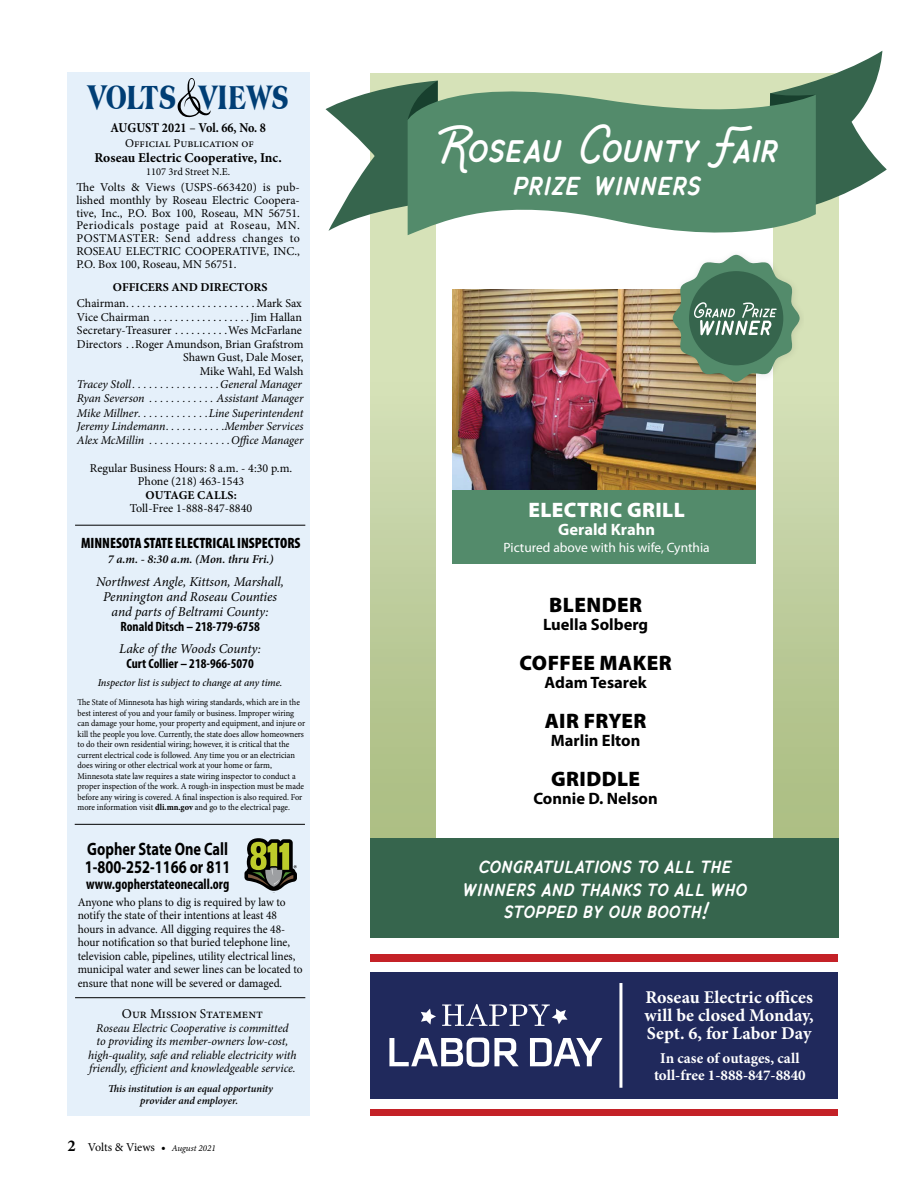
<style>
.page{position:relative;width:918px;height:1188px;background:#fff}
.page>*{position:absolute;margin:0;border:0;box-sizing:border-box;transform-origin:0 0}
.t1{font:45px "Chippewa Falls";color:#fff}
.t2{font:37.5px "Chippewa Falls";color:#fff}
.t3{font:800 condensed 36px "Americana BT";letter-spacing:-.01em;color:#003e75;scale:.89 1}
.t4{font:800 condensed 35.55px "Americana BT";letter-spacing:.03em;color:#003e75;scale:.89 1}
.t5{font:25.5px/22.5px "Chippewa Falls";color:#fff;text-align:center}
.t6{font:900 21px "Myriad Pro";letter-spacing:.02em;color:#000}
.t7{font:900 21px "Myriad Pro";letter-spacing:.02em;color:#fff}
.t8{font:700 18px/18px "Minion Pro";letter-spacing:.005em;color:#fff;text-align:justify}
.t9{font:700 18px/18px "Myriad Pro";color:#000;scale:.8 1}
.t10{font:700 16.5px "Myriad Pro";color:#000}
.t11{font:700 16.5px "Myriad Pro";color:#fff}
.t12{font:700 15px/16.5px "Minion Pro";color:#fff;text-align:center}
.t13{font:900 condensed 15px "Myriad Pro";color:#000}
.t14{font:700 condensed 15px "Myriad Pro";color:#000;scale:.93 1}
.t15{font:italic 13.5px/15px "Minion Pro";letter-spacing:-.01em;color:#000;text-align:center}
.t16{font:700 condensed 13.5px "Myriad Pro";color:#000}
.t17{font:13.5px "Myriad Pro";color:#fff}
.t18{font:700 13.5px "Minion Pro";color:#000}
.t19{font:700 13.5px "Minion Pro";color:#000;scale:.9 1}
.t20{font:13.5px "Minion Pro";color:#000}
.t21{font:12px/12.8px "Minion Pro";color:#000;text-align:justify}
.t22{font:italic 12px/13.5px "Minion Pro";letter-spacing:-.005em;color:#000}
.t23{font:12px/13.5px "Minion Pro";color:#000;scale:.95 1}
.t24{font:700 12px "Minion Pro";color:#000}
.t25{font:italic 600 12px "Minion Pro";color:#000}
.t26{font:italic 600 10.5px/12px "Minion Pro";letter-spacing:-.005em;color:#000;text-align:center}
.t27{font:italic 500 10.5px "Minion Pro";letter-spacing:-.01em;color:#000}
.t28{font:10.5px "Minion Pro";color:#000}
.t29{font:9px/10.5px "Minion Pro";letter-spacing:-.005em;color:#000;scale:.93 1}
.s1{font-weight:400}
.s2{font-weight:700}
.s3{font-weight:700;font-size:16.5px}
.s4{font-style:italic;font-size:9px}
</style>
<div class="page">
<svg style="left:370px;top:73px;width:468px;height:765px;background:#c2d1a1"></svg>
<svg style="left:326px;top:81px;width:82px;height:150px"></svg>
<svg style="left:816px;top:51px;width:71px;height:163px"></svg>
<div style="left:436px;top:142px;width:336px;height:696px;background:#fff"></div>
<svg style="left:408px;top:73px;width:408px;height:178px;background:#7fa88b"></svg>
<div style="left:370px;top:838px;width:468px;height:100px;background:#36654d"></div>
<div style="left:68px;top:72px;width:242px;height:1044px;background:#e5f0fa"></div>
<hr style="left:75px;top:525px;width:230px;height:1px;background:#000">
<hr style="left:75px;top:824px;width:230px;height:1px;background:#000">
<hr style="left:75px;top:997px;width:230px;height:1px;background:#000">
<svg style="left:244px;top:838px;width:53px;height:53px"></svg>
<img style="left:452px;top:289px;width:304px;height:202px">
<img style="left:669px;top:252px;width:134px;height:133px">
<svg style="left:673px;top:255px;width:127px;height:127px;background:#76977c"></svg>
<div style="left:452px;top:491px;width:304px;height:73px;background:#538b6b"></div>
<div style="left:370px;top:971px;width:468px;height:133px;background:#20295c"></div>
<svg style="left:421px;top:1009px;width:15px;height:16px"></svg>
<svg style="left:442px;top:1004px;width:126px;height:22px"></svg>
<svg style="left:389px;top:1038px;width:130px;height:29px"></svg>
<svg style="left:530px;top:1038px;width:73px;height:28px"></svg>
<hr style="left:619px;top:983px;width:3px;height:105px;background:#fff">
<div style="left:370px;top:1100px;width:468px;height:10px;background:#fff"></div>
<div style="left:370px;top:1109px;width:468px;height:7px;background:#c42127"></div>
<div style="left:370px;top:954px;width:468px;height:8px;background:#c42127"></div>
<h3 class="t3" style="left:88px;top:74px;width:101px">VOLTS</h3>
<h3 class="t4" style="left:199px;top:75px;width:102px">VIEWS</h3>
<h3 class="t19" style="left:110px;top:118px;width:174px">AUGUST 2021 <span class="s1">–</span> Vol. 66, No. 8</h3>
<h3 class="t21" style="left:125px;top:137px;width:130px">Official Publication of</h3>
<h3 class="t18" style="left:94px;top:148px;width:189px">Roseau Electric Cooperative, Inc.</h3>
<p class="t28" style="left:146px;top:165px;width:86px">1107 3rd Street N.E.</p>
<p class="t21" style="left:76px;top:181px;width:225px">The Volts &amp; Views (USPS-663420) is pub&shy;lished monthly by Roseau Electric Coopera&shy;tive, Inc., P.O. Box 100, Roseau, MN 56751.<br>Periodicals postage paid at Roseau, MN.<br>POSTMASTER: Send address changes to ROSEAU ELECTRIC COOPERATIVE, INC., P.O. Box 100, Roseau, MN 56751.</p>
<h3 class="t24" style="left:113px;top:279px;width:156px">OFFICERS AND DIRECTORS</h3>
<h3 class="t21" style="left:77px;top:297px;width:53px">Chairman........................</h3>
<h3 class="t21" style="left:257px;top:297px;width:47px">Mark Sax</h3>
<h3 class="t21" style="left:77px;top:311px;width:78px">Vice Chairman..................</h3>
<h3 class="t21" style="left:250px;top:311px;width:53px">Jim Hallan</h3>
<h3 class="t21" style="left:77px;top:324px;width:100px">Secretary-Treasurer..........</h3>
<h3 class="t21" style="left:77px;top:324px;width:228px;line-height:13.5px;text-align:right">Wes McFarlane<br>Directors.. Roger Amundson, Brian Grafstrom<br>Shawn Gust, Dale Moser,<br>Mike Wahl, Ed Walsh</h3>
<h3 class="t22" style="left:77px;top:378px;width:228px">Tracey Stoll . . . . . . . . . . . . . . . General Manager<br>Ryan Severson . . . . . . . . . . . Assistant Manager</h3>
<h3 class="t22" style="left:77px;top:406px;width:228px;text-align:justify">Mike Millner . . . . . . . . . . . . Line Superintendent Jeremy Lindemann . . . . . . . . . . Member Services Alex McMillin . . . . . . . . . . . . . . Office Manager</h3>
<h3 class="t21" style="left:90px;top:461px;width:204px;line-height:13.5px;text-align:center">Regular Business Hours: 8 a.m. - 4:30 p.m.<br>Phone (218) 463-1543</h3>
<h3 class="t24" style="left:146px;top:486px;width:93px">OUTAGE CALLS:</h3>
<h3 class="t21" style="left:130px;top:502px;width:124px">Toll-Free 1-888-847-8840</h3>
<h3 class="t13" style="left:81px;top:534px;width:221px">MINNESOTA STATE ELECTRICAL INSPECTORS</h3>
<h3 class="t25" style="left:108px;top:551px;width:167px">7 a.m. - 8:30 a.m. (Mon. thru Fri.)</h3>
<h3 class="t15" style="left:96px;top:574px;width:189px">Northwest Angle, Kittson, Marshall,<br>Pennington and Roseau Counties and parts of Beltrami County:</h3>
<h3 class="t16" style="left:120px;top:618px;width:141px">Ronald Ditsch – 218-779-6758</h3>
<h3 class="t15" style="left:119px;top:641px;width:143px">Lake of the Woods County:</h3>
<h3 class="t16" style="left:126px;top:655px;width:129px">Curt Collier – 218-966-5070</h3>
<p class="t27" style="left:98px;top:676px;width:186px">Inspector list is subject to change at any time.</p>
<p class="t29" style="left:78px;top:697px;width:246px">The State of Minnesota has high wiring standards, which are in the best interest of you and your family or business. Improper wiring can damage your home, your property and equipment, and injure or kill the people you love. Currently, the state does allow homeowners to do their own residential wiring; however, it is critical that the current electrical code is followed. Any time you or an electrician does wiring or other electrical work at your home or farm, Minnesota state law requires a state wiring inspector to conduct a proper inspection of the work. A rough-in inspection must be made before any wiring is covered. A final inspection is also required. For more information visit <span class="s2">dli.mn.gov</span> and go to the electrical page.</p>
<h3 class="t9" style="left:85px;top:839px;width:183px">Gopher State One Call<br>1-800-252-1166 or 811</h3>
<h3 class="t14" style="left:86px;top:875px;width:156px">www.gopherstateonecall.org</h3>
<p class="t23" style="left:78px;top:895px;width:238px">Anyone who plans to dig is required by law to notify the state of their intentions at least 48 hours in advance. All digging requires the 48- hour notification so that buried telephone line, television cable, pipelines, utility electrical lines, municipal water and sewer lines can be located to ensure that none will be severed or damaged.</p>
<h3 class="t20" style="left:122px;top:1005px;width:143px">Our Mission Statement</h3>
<h3 class="t22" style="left:88px;top:1021px;width:210px;text-align:center">Roseau Electric Cooperative is committed<br>to providing its member-owners low-cost, high-quality, safe and reliable electricity with friendly, efficient and knowledgeable service.</h3>
<p class="t26" style="left:108px;top:1082px;width:166px">This institution is an equal opportunity provider and employer.</p>
<h3 class="t21" style="left:68px;top:1141px;width:150px"><span class="s3">2</span> Volts &amp; Views • <span class="s4">August 2021</span></h3>
<h1 class="t1" style="left:436px;top:113px;width:344px">Roseau County Fair</h1>
<h2 class="t2" style="left:513px;top:154px;width:190px">prize winners</h2>
<h3 class="t7" style="left:528px;top:496px;width:158px">ELECTRIC GRILL</h3>
<h3 class="t11" style="left:558px;top:519px;width:98px">Gerald Krahn</h3>
<h3 class="t17" style="left:504px;top:539px;width:208px">Pictured above with his wife, Cynthia</h3>
<h3 class="t6" style="left:549px;top:591px;width:94px">BLENDER</h3>
<h3 class="t10" style="left:543px;top:614px;width:107px">Luella Solberg</h3>
<h3 class="t6" style="left:520px;top:649px;width:154px">COFFEE MAKER</h3>
<h3 class="t10" style="left:545px;top:672px;width:104px">Adam Tesarek</h3>
<h3 class="t6" style="left:545px;top:707px;width:103px">AIR FRYER</h3>
<h3 class="t10" style="left:551px;top:730px;width:91px">Marlin Elton</h3>
<h3 class="t6" style="left:551px;top:765px;width:91px">GRIDDLE</h3>
<h3 class="t10" style="left:533px;top:787px;width:126px">Connie D. Nelson</h3>
<h3 class="t5" style="left:463px;top:853px;width:286px">congratulations to all the winners and thanks to all who stopped by our booth!</h3>
<h3 class="t8" style="left:644px;top:988px;width:171px">Roseau Electric offices will be closed Monday, Sept. 6, for Labor Day</h3>
<h3 class="t12" style="left:654px;top:1050px;width:153px">In case of outages, call toll-free 1-888-847-8840</h3>
</div>
